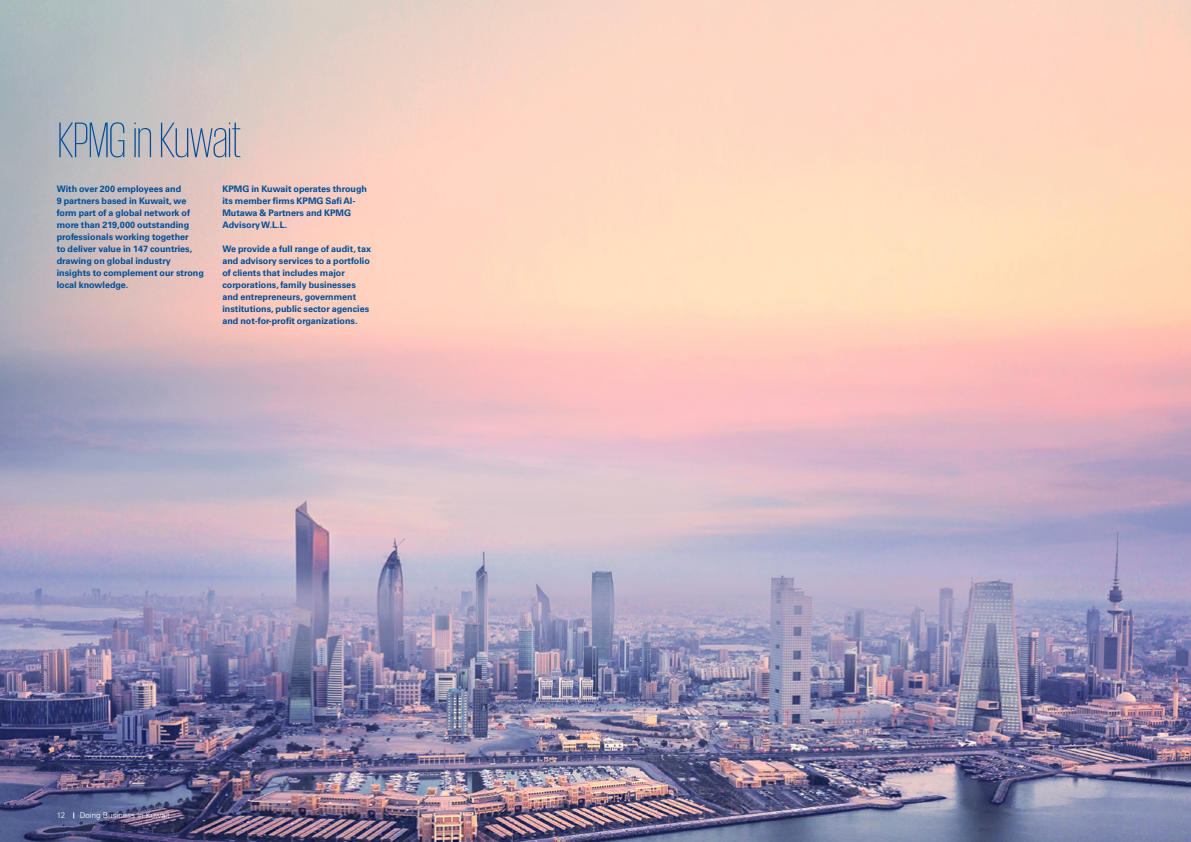
<style>
.page{position:relative;width:1191px;height:842px;background:#fff}
.page>*{position:absolute;margin:0;border:0;box-sizing:border-box;transform-origin:0 0}
.t1{font:200 51px "KPMG";letter-spacing:-.01em;color:#004e98}
.t2{font:700 9px/12px "Univers LT Std";color:#004e98}
.t3{font:300 8px "Univers 45";color:#fff}
.t4{font:300 8px "Univers LT Std";color:#fff}
</style>
<div class="page">
<img style="left:0;top:0;width:1191px;height:842px">
<h1 class="t1" style="left:58px;top:116px;width:185px">KPMG in Kuwait</h1>
<p class="t2" style="left:222px;top:183px;width:146px">KPMG in Kuwait operates through its member firms KPMG Safi Al-<br>Mutawa &amp; Partners and KPMG<br>Advisory W.L.L.</p>
<p class="t2" style="left:222px;top:243px;width:150px">We provide a full range of audit, tax and advisory services to a portfolio of clients that includes major corporations, family businesses and entrepreneurs, government institutions, public sector agencies and not-for-profit organizations.</p>
<p class="t2" style="left:57px;top:183px;width:149px">With over 200 employees and<br>9 partners based in Kuwait, we form part of a global network of more than 219,000 outstanding professionals working together<br>to deliver value in 147 countries, drawing on global industry insights to complement our strong local knowledge.</p>
<p class="t4" style="left:57px;top:811px;width:10px">12</p>
<p class="t3" style="left:80px;top:811px;width:92px">Doing Business in Kuwait</p>
</div>
